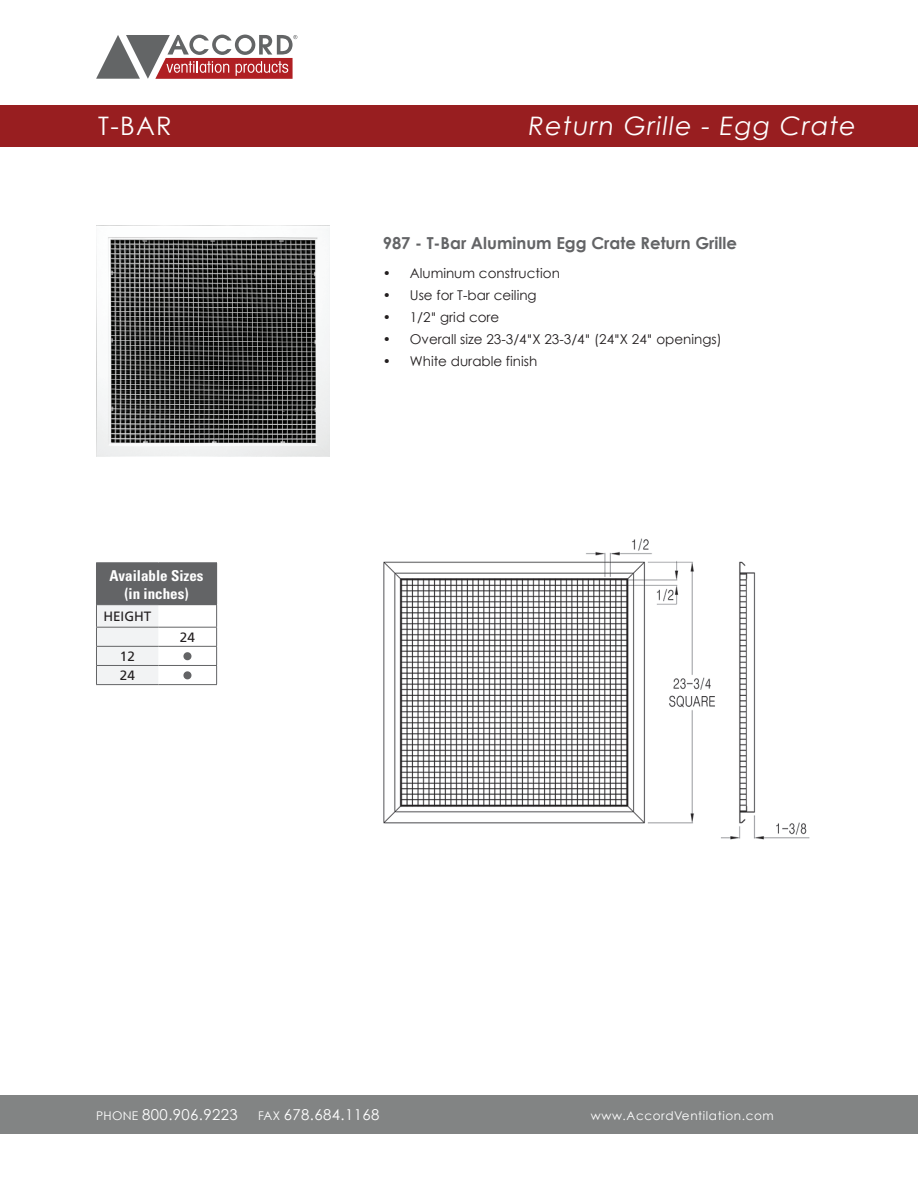
<style>
.page{position:relative;width:918px;height:1188px;background:#fff}
.page>*{position:absolute;margin:0;border:0;box-sizing:border-box;transform-origin:0 0}
.t1{font:italic 25.5px "Century Gothic";letter-spacing:.05em;color:#fff}
.t2{font:25.5px "Century Gothic";color:#fff}
.t3{font:700 16.5px "Century Gothic";color:#636466}
.t4{font:15px "Century Gothic";letter-spacing:.025em;color:#fff}
.t5{font:700 condensed 15px/18px "Univers";color:#fff;text-align:center}
.t6{font:13.5px "Century Gothic";color:#231f20}
.t7{font:13.5px "Frutiger";color:#231f20}
.t8{font:900 13.5px "Frutiger";color:#636466}
.t9{font:12px "Century Gothic";letter-spacing:.05em;color:#fff}
.s1{font-family:"Helvetica Neue"}
.s2{font-size:12px}
</style>
<div class="page">
<div style="left:0;top:106px;width:918px;height:41px;background:#981e20"></div>
<div style="left:0;top:1095px;width:918px;height:38px;background:#828484"></div>
<div style="left:96px;top:563px;width:121px;height:42px;background:#636466"></div>
<hr style="left:158px;top:627px;width:59px;height:1px;background:#636466">
<hr style="left:158px;top:646px;width:59px;height:1px;background:#636466">
<hr style="left:158px;top:665px;width:59px;height:1px;background:#636466">
<hr style="left:96px;top:562px;width:62px;height:1px;background:#636466">
<hr style="left:158px;top:562px;width:59px;height:1px;background:#636466">
<svg style="left:96px;top:605px;width:62px;height:79px"></svg>
<svg style="left:216px;top:605px;width:1px;height:79px"></svg>
<hr style="left:96px;top:684px;width:62px;height:1px;background:#636466">
<hr style="left:158px;top:684px;width:59px;height:1px;background:#636466">
<div style="left:183px;top:652px;width:8px;height:8px;border:3px solid #636466;border-radius:50%"></div>
<div style="left:183px;top:671px;width:8px;height:8px;border:3px solid #636466;border-radius:50%"></div>
<img style="left:96px;top:225px;width:233px;height:232px">
<img style="left:383px;top:538px;width:427px;height:302px">
<svg style="left:96px;top:35px;width:201px;height:44px"></svg>
<h1 class="t2" style="left:98px;top:111px;width:75px">T-BAR</h1>
<h1 class="t1" style="left:529px;top:111px;width:329px">Return Grille - Egg Crate</h1>
<p class="t5" style="left:110px;top:566px;width:95px">Available Sizes (in inches)</p>
<p class="t7" style="left:103px;top:609px;width:50px">HEIGHT</p>
<p class="t7" style="left:180px;top:629px;width:17px">24</p>
<p class="t7" style="left:120px;top:649px;width:17px">12</p>
<p class="t8" style="left:184px;top:648px;width:8px">•</p>
<p class="t7" style="left:120px;top:668px;width:17px">24</p>
<p class="t8" style="left:184px;top:667px;width:8px">•</p>
<p class="t3" style="left:383px;top:233px;width:356px">987 - T-Bar Aluminum Egg Crate Return Grille</p>
<p class="t6" style="left:383px;top:264px;width:179px">• Aluminum construction</p>
<p class="t6" style="left:383px;top:287px;width:155px">• Use for T-bar ceiling</p>
<p class="t6" style="left:383px;top:309px;width:118px">• 1/2<span class="s1">"</span> grid core</p>
<p class="t6" style="left:383px;top:331px;width:340px">• Overall size 23-3/4<span class="s1">"</span>X 23-3/4<span class="s1">"</span> (24<span class="s1">"</span>X 24<span class="s1">"</span> openings)</p>
<p class="t6" style="left:383px;top:353px;width:156px">• White durable finish</p>
<p class="t4" style="left:96px;top:1105px;width:143px"><span class="s2">PHONE</span> 800.906.9223</p>
<p class="t4" style="left:258px;top:1105px;width:123px"><span class="s2">FAX</span> 678.684.1168</p>
<p class="t9" style="left:591px;top:1108px;width:184px">www.AccordVentilation.com</p>
</div>
